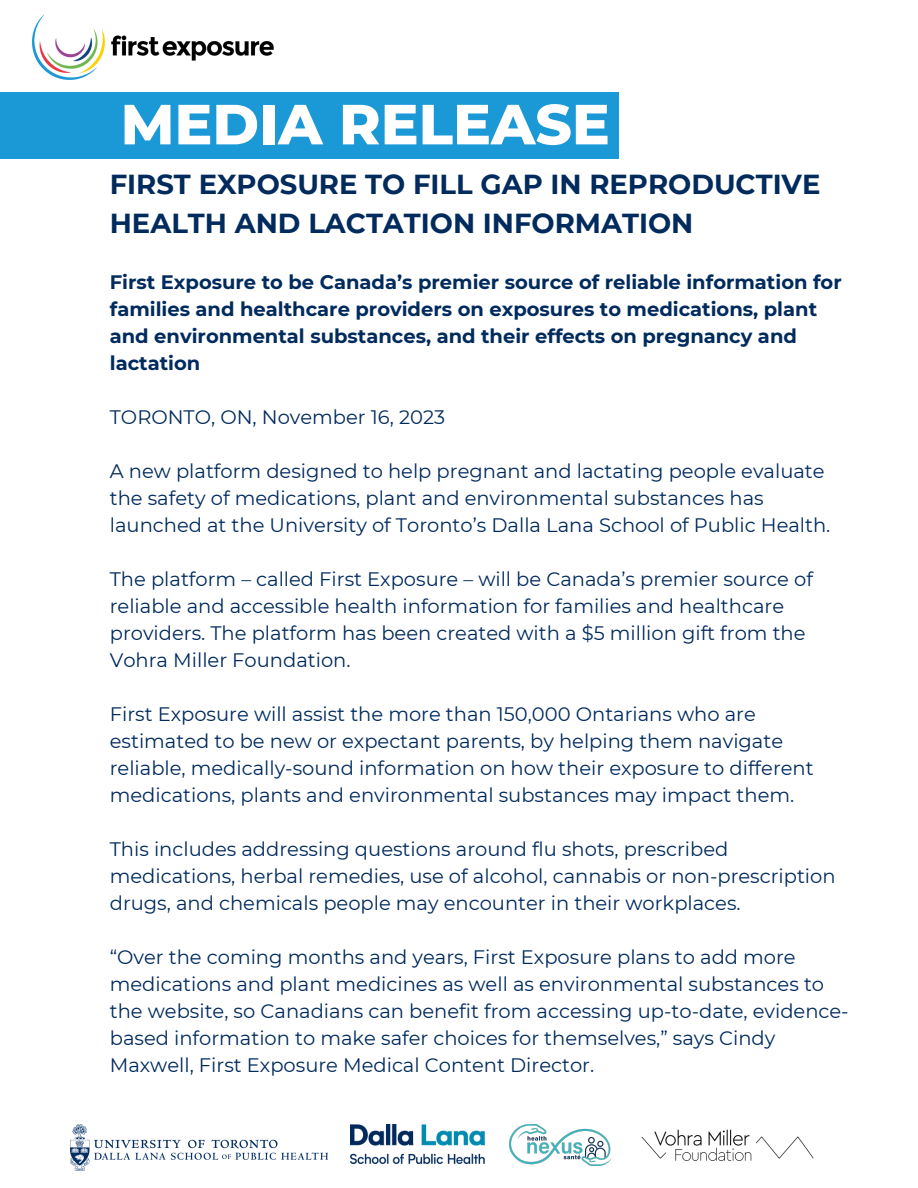
<style>
.page{position:relative;width:918px;height:1188px;background:#fff}
.page>*{position:absolute;margin:0;border:0;box-sizing:border-box;transform-origin:0 0}
.t1{font:800 56.4px "Montserrat";color:#fff}
.t2{font:700 27.45px/38.2px "Montserrat";color:#012a5d}
.t3{font:19.5px/27px "Montserrat";color:#012a5d}
.t4{font:700 19.5px/27px "Montserrat";color:#012a5d}
</style>
<div class="page">
<div style="left:0;top:92px;width:619px;height:67px;background:#1b99d7"></div>
<img style="left:32px;top:14px;width:242px;height:66px">
<img style="left:70px;top:1124px;width:258px;height:46px">
<img style="left:351px;top:1124px;width:134px;height:40px">
<img style="left:509px;top:1124px;width:103px;height:42px">
<img style="left:641px;top:1129px;width:173px;height:32px">
<p class="t1" style="left:121px;top:90px;width:491px">MEDIA RELEASE</p>
<p class="t2" style="left:110px;top:165px;width:712px">FIRST EXPOSURE TO FILL GAP IN REPRODUCTIVE<br>HEALTH AND LACTATION INFORMATION</p>
<p class="t4" style="left:110px;top:268px;width:734px">First Exposure to be Canada’s premier source of reliable information for families and healthcare providers on exposures to medications, plant and environmental substances, and their effects on pregnancy and lactation</p>
<p class="t3" style="left:110px;top:403px;width:337px">TORONTO, ON, November 16, 2023</p>
<p class="t3" style="left:110px;top:457px;width:722px">A new platform designed to help pregnant and lactating people evaluate the safety of medications, plant and environmental substances has launched at the University of Toronto’s Dalla Lana School of Public Health.</p>
<p class="t3" style="left:110px;top:565px;width:705px">The platform – called First Exposure – will be Canada’s premier source of reliable and accessible health information for families and healthcare providers. The platform has been created with a $5 million gift from the Vohra Miller Foundation.</p>
<p class="t3" style="left:110px;top:700px;width:705px">First Exposure will assist the more than 150,000 Ontarians who are estimated to be new or expectant parents, by helping them navigate reliable, medically-sound information on how their exposure to different medications, plants and environmental substances may impact them.</p>
<p class="t3" style="left:110px;top:835px;width:727px">This includes addressing questions around flu shots, prescribed medications, herbal remedies, use of alcohol, cannabis or non-prescription drugs, and chemicals people may encounter in their workplaces.</p>
<p class="t3" style="left:110px;top:943px;width:740px">“Over the coming months and years, First Exposure plans to add more medications and plant medicines as well as environmental substances to the website, so Canadians can benefit from accessing up-to-date, evidence&shy;based information to make safer choices for themselves,” says Cindy Maxwell, First Exposure Medical Content Director.</p>
</div>
